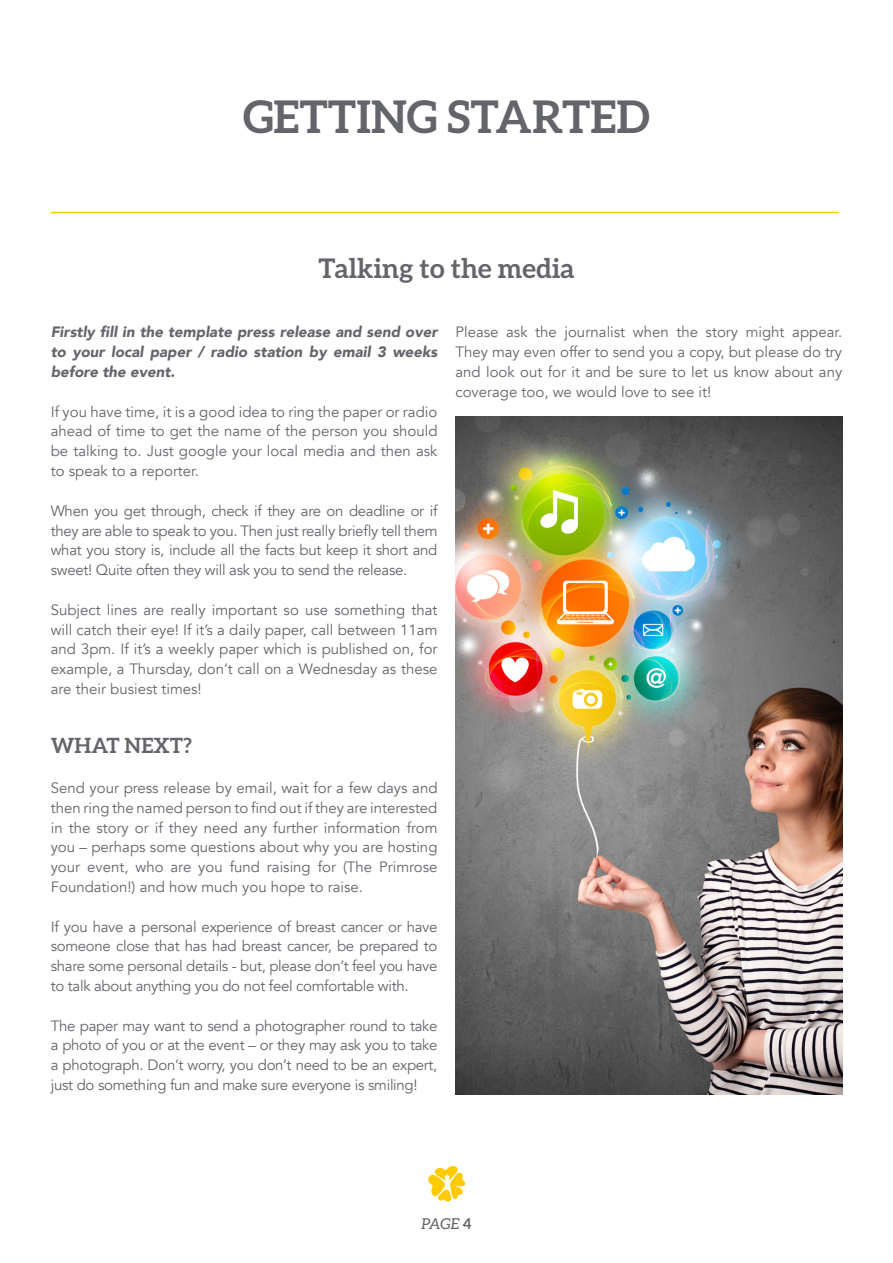
<style>
.page{position:relative;width:893px;height:1263px;background:#fff}
.page>*{position:absolute;margin:0;border:0;box-sizing:border-box;transform-origin:0 0}
.t1{font:700 45px "Aleo";color:#63656a}
.t2{font:700 27px "Aleo";color:#63656a}
.t3{font:700 21px "Aleo";color:#63656a}
.t4{font:15px/19.8px "Avenir";color:#63656a;text-align:justify}
.t5{font:italic 900 15px/19.8px "Avenir";color:#63656a;text-align:justify}
.t6{font:italic 15px "Aleo";color:#63656a}
.s1{font-weight:700;font-style:normal}
</style>
<div class="page">
<svg style="left:428px;top:1166px;width:37px;height:36px"></svg>
<hr style="left:51px;top:212px;width:788px;height:1px;background:#fecb00">
<img style="left:455px;top:417px;width:387px;height:677px">
<p class="t1" style="left:243px;top:91px;width:408px">GETTING STARTED</p>
<p class="t2" style="left:318px;top:253px;width:257px">Talking to the media</p>
<p class="t5" style="left:51px;top:322px;width:388px">Firstly fill in the template press release and send over to your local paper / radio station by email 3 weeks before the event.</p>
<p class="t4" style="left:51px;top:402px;width:388px">If you have time, it is a good idea to ring the paper or radio ahead of time to get the name of the person you should be talking to. Just google your local media and then ask to speak to a reporter.</p>
<p class="t4" style="left:51px;top:501px;width:388px">When you get through, check if they are on deadline or if they are able to speak to you. Then just really briefly tell them what you story is, include all the facts but keep it short and sweet! Quite often they will ask you to send the release.</p>
<p class="t4" style="left:51px;top:600px;width:388px">Subject lines are really important so use something that will catch their eye! If it’s a daily paper, call between 11am and 3pm. If it’s a weekly paper which is published on, for example, a Thursday, don’t call on a Wednesday as these are their busiest times!</p>
<p class="t4" style="left:455px;top:323px;width:388px">Please ask the journalist when the story might appear.<br>They may even offer to send you a copy, but please do try and look out for it and be sure to let us know about any coverage too, we would love to see it!</p>
<p class="t3" style="left:51px;top:734px;width:143px">WHAT NEXT?</p>
<p class="t4" style="left:51px;top:778px;width:388px">Send your press release by email, wait for a few days and then ring the named person to find out if they are interested in the story or if they need any further information from you – perhaps some questions about why you are hosting your event, who are you fund raising for (The Primrose Foundation!) and how much you hope to raise.</p>
<p class="t4" style="left:51px;top:917px;width:388px">If you have a personal experience of breast cancer or have someone close that has had breast cancer, be prepared to share some personal details - but, please don’t feel you have to talk about anything you do not feel comfortable with.</p>
<p class="t4" style="left:51px;top:1016px;width:388px">The paper may want to send a photographer round to take a photo of you or at the event – or they may ask you to take a photograph. Don’t worry, you don’t need to be an expert, just do something fun and make sure everyone is smiling!</p>
<p class="t6" style="left:421px;top:1215px;width:52px">PAGE <span class="s1">4</span></p>
</div>
